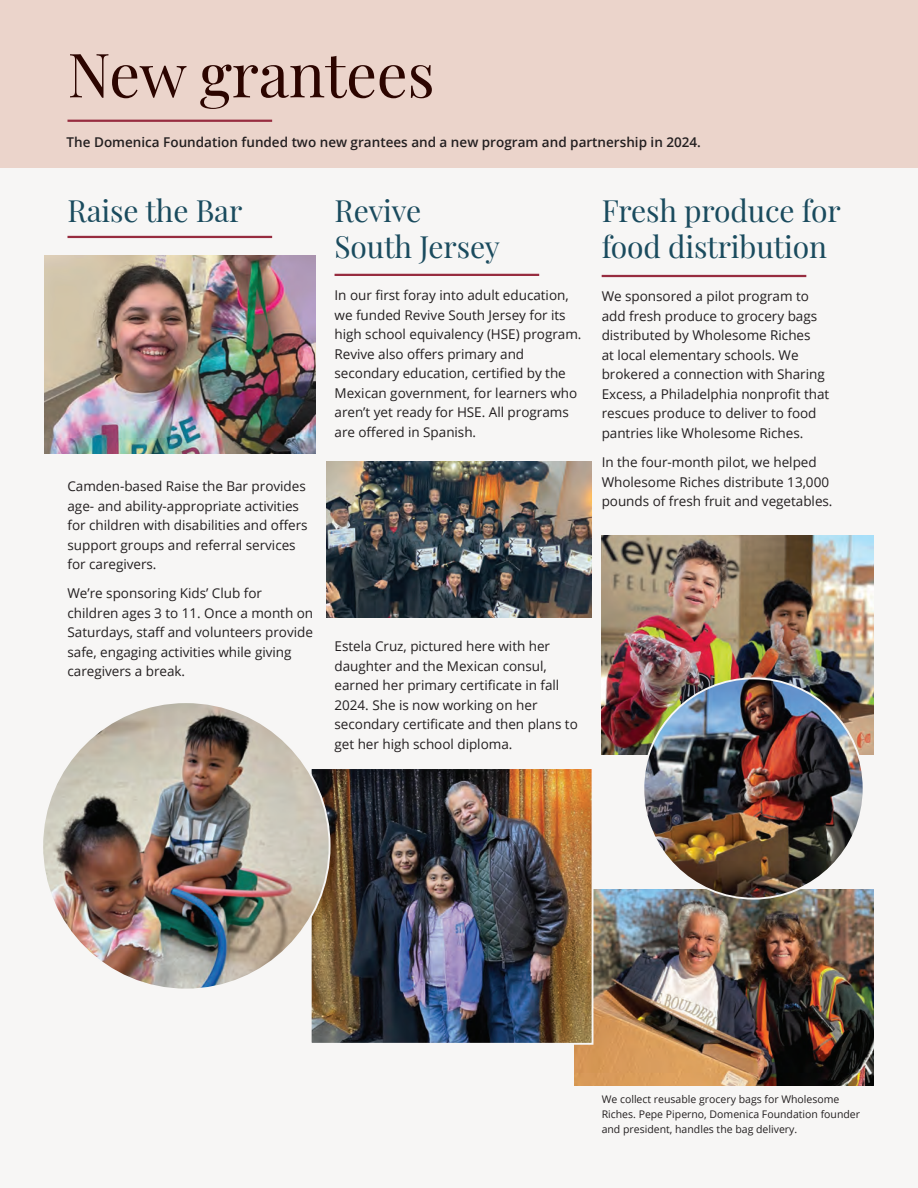
<style>
.page{position:relative;width:918px;height:1188px;background:#f7f6f5}
.page>*{position:absolute;margin:0;border:0;box-sizing:border-box;transform-origin:0 0}
.t1{font:61.05px "Playfair Display";letter-spacing:-.005em;color:#2c0500}
.t2{font:30px/36px "Playfair Display";letter-spacing:-.005em;color:#1a4b5e}
.t3{font:13.5px/19.5px "Open Sans";color:#231f20}
.t4{font:600 13.5px "Open Sans";color:#231f20}
.t5{font:10.5px/15px "Open Sans";color:#231f20}
</style>
<div class="page">
<div style="left:0;top:0;width:918px;height:168px;background:#ebd4cb"></div>
<hr style="left:68px;top:120px;width:204px;height:2px;background:#972c3f">
<img style="left:575px;top:890px;width:298px;height:195px">
<hr style="left:68px;top:236px;width:204px;height:2px;background:#972c3f">
<hr style="left:335px;top:274px;width:204px;height:2px;background:#972c3f">
<img style="left:45px;top:255px;width:270px;height:199px">
<img style="left:313px;top:770px;width:277px;height:272px">
<div style="left:310px;top:767px;width:283px;height:278px;border:2px solid #f7f6f5"></div>
<img style="left:602px;top:535px;width:271px;height:219px">
<hr style="left:602px;top:275px;width:204px;height:2px;background:#972c3f">
<img style="left:326px;top:461px;width:266px;height:156px">
<img style="left:42px;top:702px;width:288px;height:288px;border-radius:144px">
<img style="left:643px;top:678px;width:221px;height:221px;border-radius:110px">
<h1 class="t1" style="left:68px;top:27px;width:369px">New grantees</h1>
<p class="t4" style="left:67px;top:133px;width:636px">The Domenica Foundation funded two new grantees and a new program and partnership in 2024.</p>
<h2 class="t2" style="left:68px;top:190px;width:176px">Raise the Bar</h2>
<h2 class="t2" style="left:335px;top:190px;width:167px">Revive<br>South Jersey</h2>
<p class="t3" style="left:68px;top:476px;width:242px">Camden-based Raise the Bar provides age- and ability-appropriate activities for children with disabilities and offers support groups and referral services for caregivers.</p>
<p class="t3" style="left:68px;top:583px;width:247px">We’re sponsoring Kids’ Club for children ages 3 to 11. Once a month on Saturdays, staff and volunteers provide safe, engaging activities while giving caregivers a break.</p>
<p class="t3" style="left:335px;top:285px;width:249px">In our first foray into adult education, we funded Revive South Jersey for its high school equivalency (HSE) program.<br>Revive also offers primary and secondary education, certified by the Mexican government, for learners who aren’t yet ready for HSE. All programs are offered in Spanish.</p>
<p class="t3" style="left:335px;top:636px;width:245px">Estela Cruz, pictured here with her daughter and the Mexican consul, earned her primary certificate in fall 2024. She is now working on her secondary certificate and then plans to get her high school diploma.</p>
<h2 class="t2" style="left:602px;top:190px;width:241px">Fresh produce for food distribution</h2>
<p class="t3" style="left:602px;top:286px;width:229px">We sponsored a pilot program to add fresh produce to grocery bags distributed by Wholesome Riches<br>at local elementary schools. We brokered a connection with Sharing Excess, a Philadelphia nonprofit that rescues produce to deliver to food pantries like Wholesome Riches.</p>
<p class="t3" style="left:602px;top:452px;width:232px">In the four-month pilot, we helped<br>Wholesome Riches distribute 13,000 pounds of fresh fruit and vegetables.</p>
<p class="t5" style="left:602px;top:1091px;width:260px">We collect reusable grocery bags for Wholesome<br>Riches. Pepe Piperno, Domenica Foundation founder and president, handles the bag delivery.</p>
</div>
